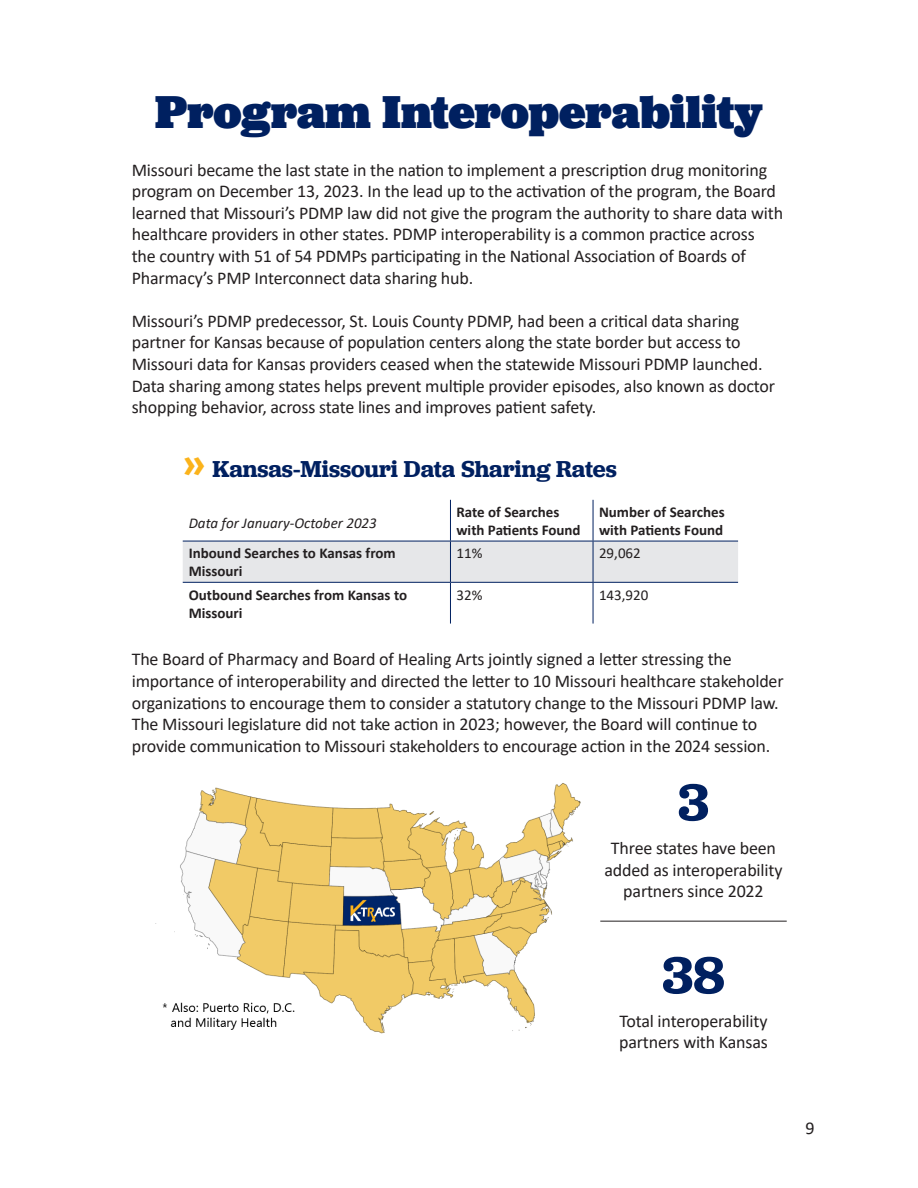
<style>
.page{position:relative;width:918px;height:1188px;background:#fff}
.page>*{position:absolute;margin:0;border:0;box-sizing:border-box;transform-origin:0 0}
.t1{font:600 54px "Jubilat";color:#002060}
.t2{font:900 48px "Jubilat";color:#002060}
.t3{font:600 24px "Jubilat";color:#002060}
.Paragraph_Style_1{font:18px/21.6px "Calibri";letter-spacing:-.01em;color:#231f20}
.t4{font:700 15px/18px "Calibri";color:#231f20}
.t5{font:italic 15px "Calibri";color:#231f20}
.t6{font:15px "Calibri";color:#231f20}
.s1{font-family:"Bilo";font-weight:700;font-size:48px;color:#fbb31b}
</style>
<div class="page">
<img style="left:155px;top:783px;width:467px;height:251px">
<div style="left:183px;top:542px;width:555px;height:40px;background:#e6e7e9"></div>
<hr style="left:183px;top:541px;width:267px;height:1px;background:#002060">
<hr style="left:450px;top:541px;width:143px;height:1px;background:#002060">
<hr style="left:593px;top:541px;width:145px;height:1px;background:#002060">
<hr style="left:183px;top:582px;width:267px;height:1px;background:#002060">
<hr style="left:450px;top:582px;width:143px;height:1px;background:#002060">
<hr style="left:593px;top:582px;width:145px;height:1px;background:#002060">
<hr style="left:450px;top:500px;width:1px;height:41px;background:#002060">
<hr style="left:593px;top:500px;width:1px;height:41px;background:#002060">
<hr style="left:450px;top:541px;width:1px;height:41px;background:#002060">
<hr style="left:593px;top:541px;width:1px;height:41px;background:#002060">
<hr style="left:450px;top:583px;width:1px;height:41px;background:#002060">
<hr style="left:593px;top:583px;width:1px;height:41px;background:#002060">
<hr style="left:600px;top:921px;width:187px;height:1px;background:#231f20">
<p class="t2" style="left:155px;top:81px;width:609px">Program Interoperability</p>
<p class="Paragraph_Style_1" style="left:132px;top:158px;width:653px">Missouri became the last state in the nation to implement a prescription drug monitoring program on December 13, 2023. In the lead up to the activation of the program, the Board learned that Missouri’s PDMP law did not give the program the authority to share data with healthcare providers in other states. PDMP interoperability is a common practice across the country with 51 of 54 PDMPs participating in the National Association of Boards of Pharmacy’s PMP Interconnect data sharing hub.</p>
<p class="Paragraph_Style_1" style="left:132px;top:309px;width:645px">Missouri’s PDMP predecessor, St. Louis County PDMP, had been a critical data sharing partner for Kansas because of population centers along the state border but access to Missouri data for Kansas providers ceased when the statewide Missouri PDMP launched.<br>Data sharing among states helps prevent multiple provider episodes, also known as doctor shopping behavior, across state lines and improves patient safety.</p>
<p class="t3" style="left:183px;top:453px;width:436px"><span class="s1">»</span> Kansas-Missouri Data Sharing Rates</p>
<p class="t5" style="left:189px;top:513px;width:190px">Data for January-October 2023</p>
<p class="t4" style="left:456px;top:503px;width:126px">Rate of Searches with Patients Found</p>
<p class="t4" style="left:599px;top:503px;width:127px">Number of Searches with Patients Found</p>
<p class="t4" style="left:189px;top:544px;width:209px">Inbound Searches to Kansas from<br>Missouri</p>
<p class="t6" style="left:456px;top:543px;width:27px">11%</p>
<p class="t6" style="left:599px;top:543px;width:43px">29,062</p>
<p class="t4" style="left:189px;top:585px;width:220px">Outbound Searches from Kansas to<br>Missouri</p>
<p class="t6" style="left:456px;top:584px;width:27px">32%</p>
<p class="t6" style="left:599px;top:584px;width:51px">143,920</p>
<p class="Paragraph_Style_1" style="left:132px;top:648px;width:653px">The Board of Pharmacy and Board of Healing Arts jointly signed a letter stressing the importance of interoperability and directed the letter to 10 Missouri healthcare stakeholder organizations to encourage them to consider a statutory change to the Missouri PDMP law.<br>The Missouri legislature did not take action in 2023; however, the Board will continue to provide communication to Missouri stakeholders to encourage action in the 2024 session.</p>
<p class="t1" style="left:678px;top:768px;width:32px">3</p>
<p class="Paragraph_Style_1" style="left:604px;top:837px;width:180px;text-align:center">Three states have been added as interoperability partners since 2022</p>
<p class="t1" style="left:662px;top:941px;width:64px">38</p>
<p class="Paragraph_Style_1" style="left:619px;top:1010px;width:150px">Total interoperability partners with Kansas</p>
<p class="Paragraph_Style_1" style="left:805px;top:1117px;width:11px">9</p>
</div>
